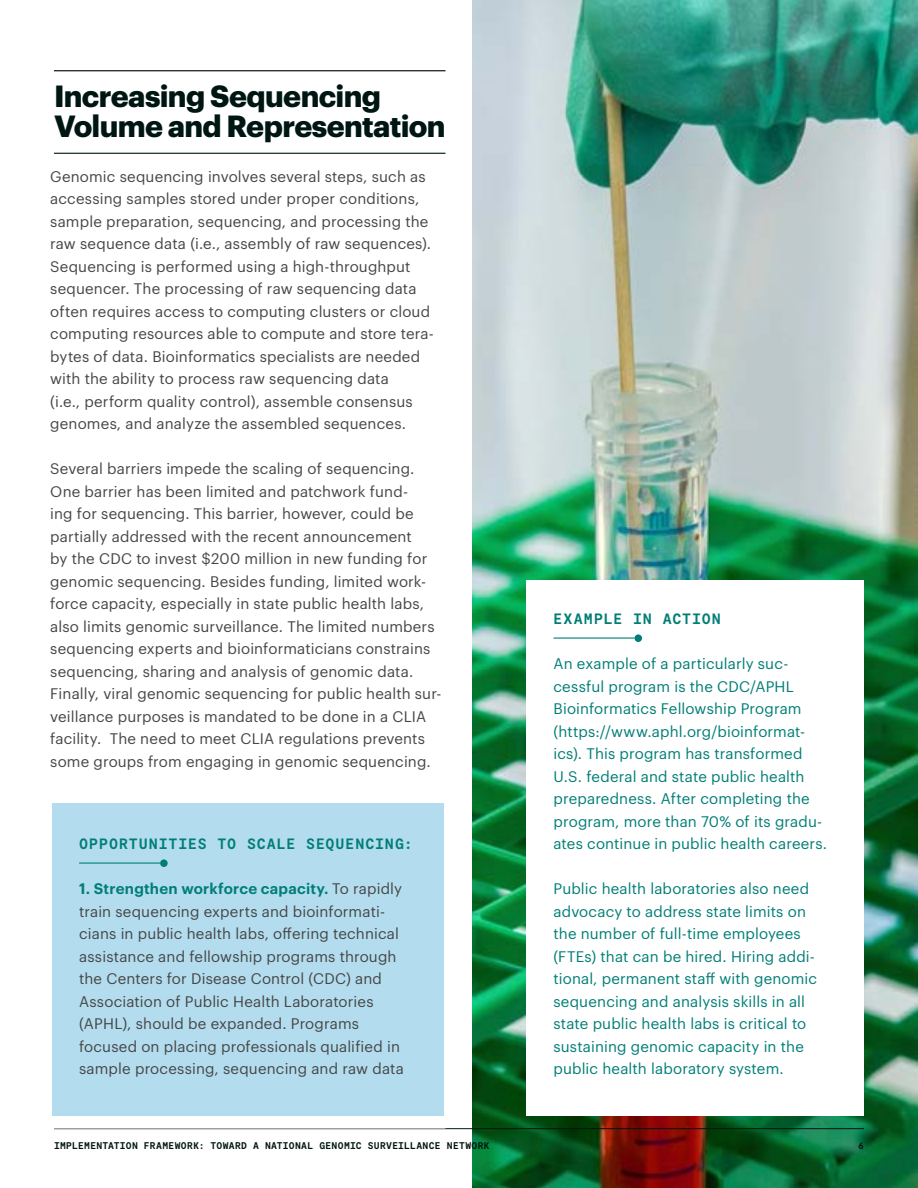
<style>
.page{position:relative;width:918px;height:1188px;background:#fff}
.page>*{position:absolute;margin:0;border:0;box-sizing:border-box;transform-origin:0 0}
.t1{font:700 30px/30px "Graphik";letter-spacing:-.02em;color:#001612}
.t2{font:15px/22.5px "Graphik";letter-spacing:.01em;color:#464646}
.t3{font:15px/22.5px "Graphik";letter-spacing:.01em;color:#007e76}
.t4{font:15px "Moderat Mono Bold";letter-spacing:.055em;color:#007e76}
.t5{font:9.75px "Moderat Mono Bold";letter-spacing:.03em;color:#001612}
.s1{font-weight:600;color:#007e76}
</style>
<div class="page">
<img style="left:472px;top:0;width:446px;height:1188px">
<div style="left:526px;top:581px;width:338px;height:535px;background:#fff"></div>
<hr style="left:554px;top:638px;width:80px;height:1px;background:#007e76">
<div style="left:634px;top:634px;width:8px;height:8px;background:#007e76;border-radius:50%"></div>
<hr style="left:54px;top:70px;width:392px;height:1px;background:#000">
<hr style="left:54px;top:153px;width:392px;height:1px;background:#001612">
<div style="left:52px;top:804px;width:392px;height:312px;background:#b3ddee"></div>
<hr style="left:79px;top:862px;width:81px;height:2px;background:#007e76">
<div style="left:160px;top:859px;width:8px;height:8px;background:#007e76;border-radius:50%"></div>
<hr style="left:54px;top:1128px;width:810px;height:1px;background:#001612">
<hr style="left:54px;top:1128px;width:392px;height:1px;background:#b1b4b6">
<h1 class="t1" style="left:54px;top:78px;width:393px">Increasing Sequencing<br>Volume and Representation</h1>
<p class="t2" style="left:50px;top:164px;width:385px">Genomic sequencing involves several steps, such as accessing samples stored under proper conditions, sample preparation, sequencing, and processing the raw sequence data (i.e., assembly of raw sequences).<br>Sequencing is performed using a high-throughput sequencer. The processing of raw sequencing data often requires access to computing clusters or cloud computing resources able to compute and store tera&shy;bytes of data. Bioinformatics specialists are needed with the ability to process raw sequencing data<br>(i.e., perform quality control), assemble consensus genomes, and analyze the assembled sequences.</p>
<p class="t2" style="left:50px;top:456px;width:393px">Several barriers impede the scaling of sequencing.<br>One barrier has been limited and patchwork fund-<br>ing for sequencing. This barrier, however, could be partially addressed with the recent announcement<br>by the CDC to invest $200 million in new funding for genomic sequencing. Besides funding, limited work&shy;force capacity, especially in state public health labs, also limits genomic surveillance. The limited numbers sequencing experts and bioinformaticians constrains sequencing, sharing and analysis of genomic data.<br>Finally, viral genomic sequencing for public health sur&shy;veillance purposes is mandated to be done in a CLIA facility. The need to meet CLIA regulations prevents some groups from engaging in genomic sequencing.</p>
<p class="t4" style="left:79px;top:835px;width:335px">OPPORTUNITIES TO SCALE SEQUENCING:</p>
<p class="t2" style="left:79px;top:876px;width:326px"><span class="s1">1. Strengthen workforce capacity.</span> To rapidly train sequencing experts and bioinformati&shy;cians in public health labs, offering technical assistance and fellowship programs through the Centers for Disease Control (CDC) and Association of Public Health Laboratories (APHL), should be expanded. Programs focused on placing professionals qualified in sample processing, sequencing and raw data</p>
<p class="t4" style="left:554px;top:610px;width:169px">EXAMPLE IN ACTION</p>
<p class="t3" style="left:554px;top:651px;width:275px">An example of a particularly suc&shy;cessful program is the CDC/APHL Bioinformatics Fellowship Program (https://www.aphl.org/bioinformat&shy;ics). This program has transformed U.S. federal and state public health preparedness. After completing the program, more than 70% of its gradu&shy;ates continue in public health careers.</p>
<p class="t3" style="left:554px;top:876px;width:265px">Public health laboratories also need advocacy to address state limits on the number of full-time employees (FTEs) that can be hired. Hiring addi&shy;tional, permanent staff with genomic sequencing and analysis skills in all state public health labs is critical to sustaining genomic capacity in the public health laboratory system.</p>
<p class="t5" style="left:54px;top:1140px;width:437px">IMPLEMENTATION FRAMEWORK: TOWARD A NATIONAL GENOMIC SURVEILLANCE NETWORK</p>
<p class="t5" style="left:858px;top:1140px;width:7px">6</p>
</div>
